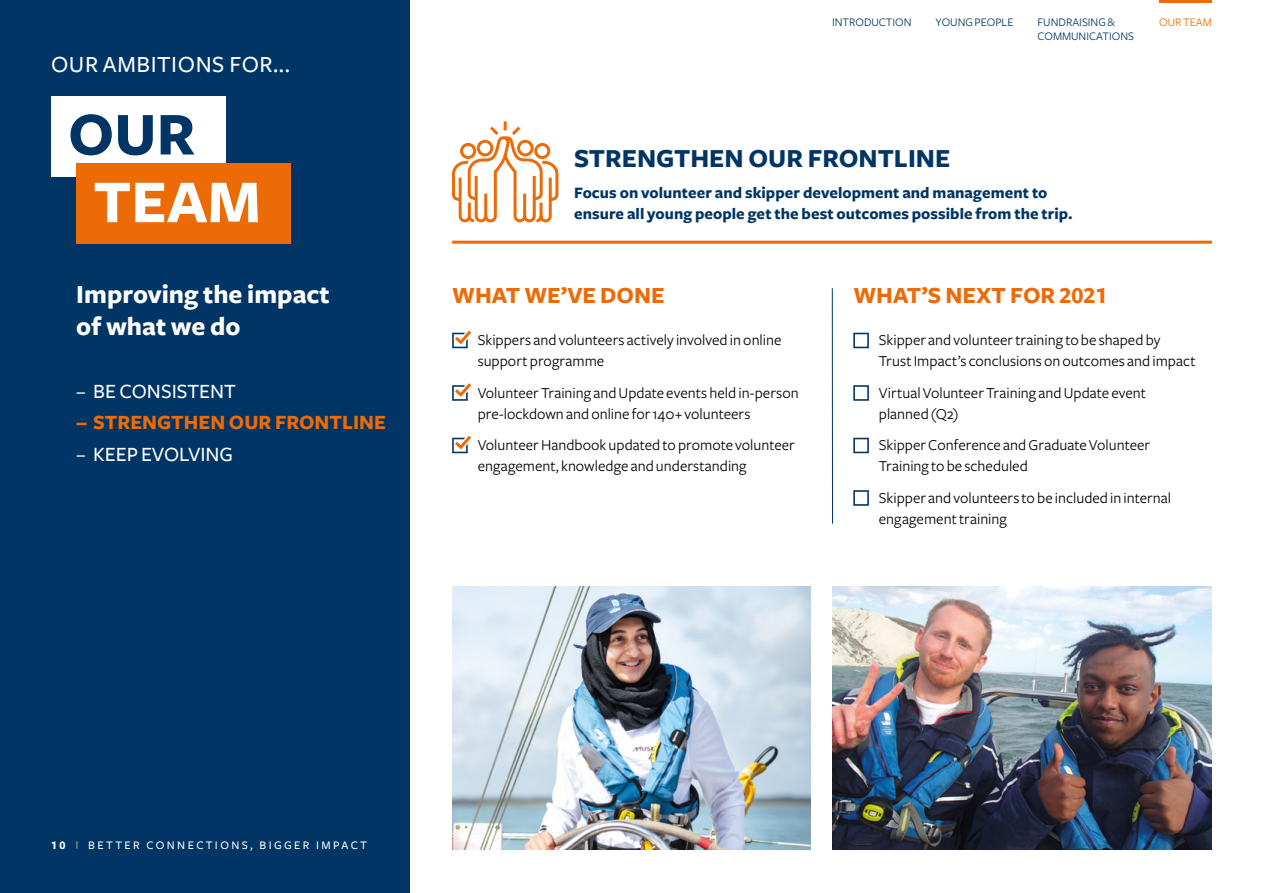
<style>
.page{position:relative;width:1263px;height:893px;background:#fff}
.page>*{position:absolute;margin:0;border:0;box-sizing:border-box;transform-origin:0 0}
.t1{font:700 63px "Freight Sans";color:#fff}
.t2{font:700 63px "Freight Sans";color:#003565}
.t3{font:700 27px/31.5px "Freight Sans";color:#fff}
.t4{font:27px "Freight Sans Bold SC";color:#003565}
.t5{font:24px "Freight Sans Bold SC";color:#ed6b06}
.t6{font:500 24px "Freight Sans";letter-spacing:.025em;color:#fff}
.t7{font:500 21px "Freight Sans";color:#fff}
.t8{font:700 21px "Freight Sans";color:#ed6b06}
.t9{font:700 16.5px/21px "Freight Sans";letter-spacing:.005em;color:#003565}
.t10{font:15.75px/21px "Freight Sans";color:#000}
.t11{font:12px/14.4px "Freight Sans";color:#003565}
.t12{font:12px "Freight Sans Medium SC";letter-spacing:.2em;color:#fff}
.t13{font:12px "Freight Sans";color:#ed6b06}
.s1{font-family:"Freight Sans Bold SC"}
.s2{font-size:8.25px}
</style>
<div class="page">
<img style="left:832px;top:587px;width:380px;height:262px">
<img style="left:452px;top:587px;width:359px;height:262px">
<hr style="left:452px;top:241px;width:760px;height:3px;background:#ed6b06">
<svg style="left:452px;top:331px;width:19px;height:17px"></svg>
<svg style="left:452px;top:383px;width:19px;height:18px"></svg>
<svg style="left:452px;top:436px;width:19px;height:17px"></svg>
<svg style="left:853px;top:333px;width:16px;height:15px"></svg>
<svg style="left:853px;top:385px;width:16px;height:16px"></svg>
<svg style="left:853px;top:438px;width:16px;height:15px"></svg>
<svg style="left:853px;top:490px;width:16px;height:16px"></svg>
<hr style="left:832px;top:288px;width:1px;height:236px;background:#003565">
<svg style="left:452px;top:121px;width:107px;height:102px"></svg>
<div style="left:0;top:0;width:410px;height:893px;background:#003565"></div>
<div style="left:51px;top:96px;width:174px;height:80px;background:#fff"></div>
<div style="left:76px;top:164px;width:215px;height:80px;background:#ed6b06"></div>
<hr style="left:1159px;top:0;width:53px;height:3px;background:#ed6b06">
<h3 class="t6" style="left:51px;top:51px;width:241px">OUR AMBITIONS FOR...</h3>
<h1 class="t2" style="left:68px;top:100px;width:129px">OUR</h1>
<h1 class="t1" style="left:93px;top:168px;width:169px">TEAM</h1>
<h2 class="t3" style="left:76px;top:279px;width:255px">Improving the impact of what we do</h2>
<h3 class="t7" style="left:76px;top:379px;width:161px">– BE CONSISTENT</h3>
<h3 class="t8" style="left:76px;top:411px;width:311px">– STRENGTHEN OUR FRONTLINE</h3>
<h3 class="t7" style="left:76px;top:442px;width:158px">– KEEP EVOLVING</h3>
<p class="t11" style="left:832px;top:15px;width:81px">INTRODUCTION</p>
<p class="t11" style="left:935px;top:15px;width:79px">YOUNG PEOPLE</p>
<p class="t11" style="left:1037px;top:15px;width:98px">FUNDRAISING &amp;<br>COMMUNICATIONS</p>
<p class="t13" style="left:1159px;top:15px;width:54px">OUR TEAM</p>
<h2 class="t4" style="left:574px;top:143px;width:378px">STRENGTHEN OUR FRONTLINE</h2>
<p class="t9" style="left:574px;top:183px;width:500px">Focus on volunteer and skipper development and management to ensure all young people get the best outcomes possible from the trip.</p>
<h3 class="t5" style="left:452px;top:282px;width:214px">WHAT WE’VE DONE</h3>
<p class="t10" style="left:478px;top:330px;width:305px">Skippers and volunteers actively involved in online support programme</p>
<p class="t10" style="left:478px;top:382px;width:322px">Volunteer Training and Update events held in-person pre-lockdown and online for 140+ volunteers</p>
<p class="t10" style="left:478px;top:435px;width:319px">Volunteer Handbook updated to promote volunteer engagement, knowledge and understanding</p>
<h3 class="t5" style="left:853px;top:282px;width:256px">WHAT’S NEXT FOR 2021</h3>
<p class="t10" style="left:879px;top:330px;width:318px">Skipper and volunteer training to be shaped by<br>Trust Impact’s conclusions on outcomes and impact</p>
<p class="t10" style="left:879px;top:382px;width:269px">Virtual Volunteer Training and Update event planned (Q2)</p>
<p class="t10" style="left:879px;top:435px;width:273px">Skipper Conference and Graduate Volunteer<br>Training to be scheduled</p>
<p class="t10" style="left:879px;top:487px;width:294px">Skipper and volunteers to be included in internal engagement training</p>
<p class="t12" style="left:51px;top:839px;width:317px"><span class="s1">10</span> <span class="s2">|</span> BETTER CONNECTIONS, BIGGER IMPACT</p>
</div>
